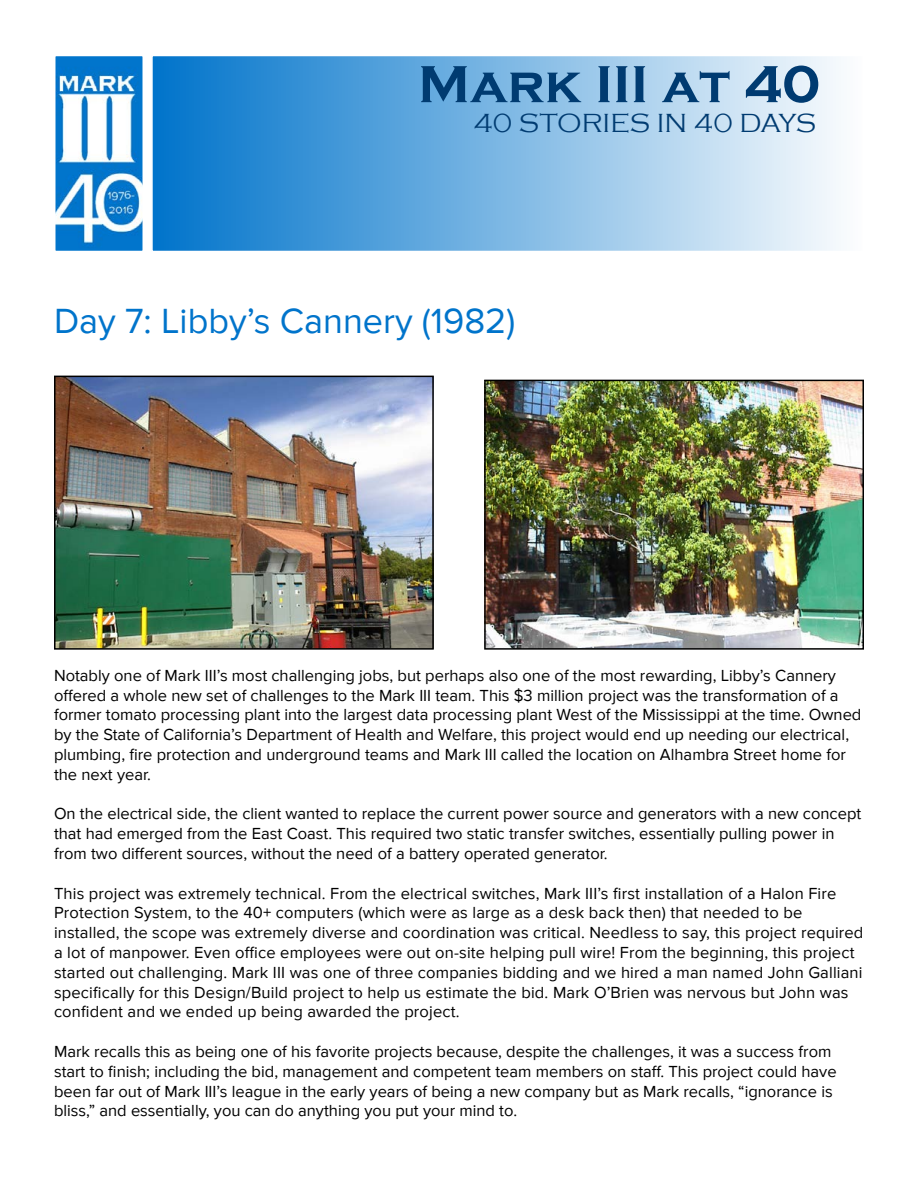
<style>
.page{position:relative;width:918px;height:1188px;background:#fff}
.page>*{position:absolute;margin:0;border:0;box-sizing:border-box;transform-origin:0 0}
.t1{font:700 54px "Copperplate Gothic";color:#003b71}
.t2{font:36px "Proxima Nova";color:#0074cb}
.t3{font:300 27px "Copperplate Gothic";color:#003b71}
.t4{font:16.5px/19.8px "Proxima Nova";color:#000}
</style>
<div class="page">
<img style="left:57px;top:379px;width:374px;height:268px">
<div style="left:54px;top:376px;width:380px;height:274px;border:2px solid #000"></div>
<img style="left:487px;top:383px;width:374px;height:264px">
<div style="left:484px;top:380px;width:380px;height:270px;border:2px solid #000"></div>
<div style="left:151px;top:55px;width:713px;height:197px;background:linear-gradient(to right,#0073ca,#fdfefe);border:2px solid #fff"></div>
<img style="left:57px;top:58px;width:84px;height:191px">
<div style="left:54px;top:55px;width:90px;height:197px;border:2px solid #fff"></div>
<h1 class="t1" style="left:418px;top:54px;width:404px">Mark III at 40</h1>
<h3 class="t3" style="left:473px;top:108px;width:344px">40 STORIES IN 40 DAYS</h3>
<h2 class="t2" style="left:54px;top:300px;width:463px">Day 7: Libby’s Cannery (1982)</h2>
<p class="t4" style="left:54px;top:666px;width:809px">Notably one of Mark III’s most challenging jobs, but perhaps also one of the most rewarding, Libby’s Cannery offered a whole new set of challenges to the Mark III team. This $3 million project was the transformation of a former tomato processing plant into the largest data processing plant West of the Mississippi at the time. Owned by the State of California’s Department of Health and Welfare, this project would end up needing our electrical, plumbing, fire protection and underground teams and Mark III called the location on Alhambra Street home for the next year.</p>
<p class="t4" style="left:54px;top:805px;width:809px">On the electrical side, the client wanted to replace the current power source and generators with a new concept that had emerged from the East Coast. This required two static transfer switches, essentially pulling power in from two different sources, without the need of a battery operated generator.</p>
<p class="t4" style="left:54px;top:884px;width:811px">This project was extremely technical. From the electrical switches, Mark III’s first installation of a Halon Fire Protection System, to the 40+ computers (which were as large as a desk back then) that needed to be installed, the scope was extremely diverse and coordination was critical. Needless to say, this project required a lot of manpower. Even office employees were out on-site helping pull wire! From the beginning, this project started out challenging. Mark III was one of three companies bidding and we hired a man named John Galliani specifically for this Design/Build project to help us estimate the bid. Mark O’Brien was nervous but John was confident and we ended up being awarded the project.</p>
<p class="t4" style="left:54px;top:1042px;width:784px">Mark recalls this as being one of his favorite projects because, despite the challenges, it was a success from start to finish; including the bid, management and competent team members on staff. This project could have been far out of Mark III’s league in the early years of being a new company but as Mark recalls, “ignorance is bliss,” and essentially, you can do anything you put your mind to.</p>
</div>
